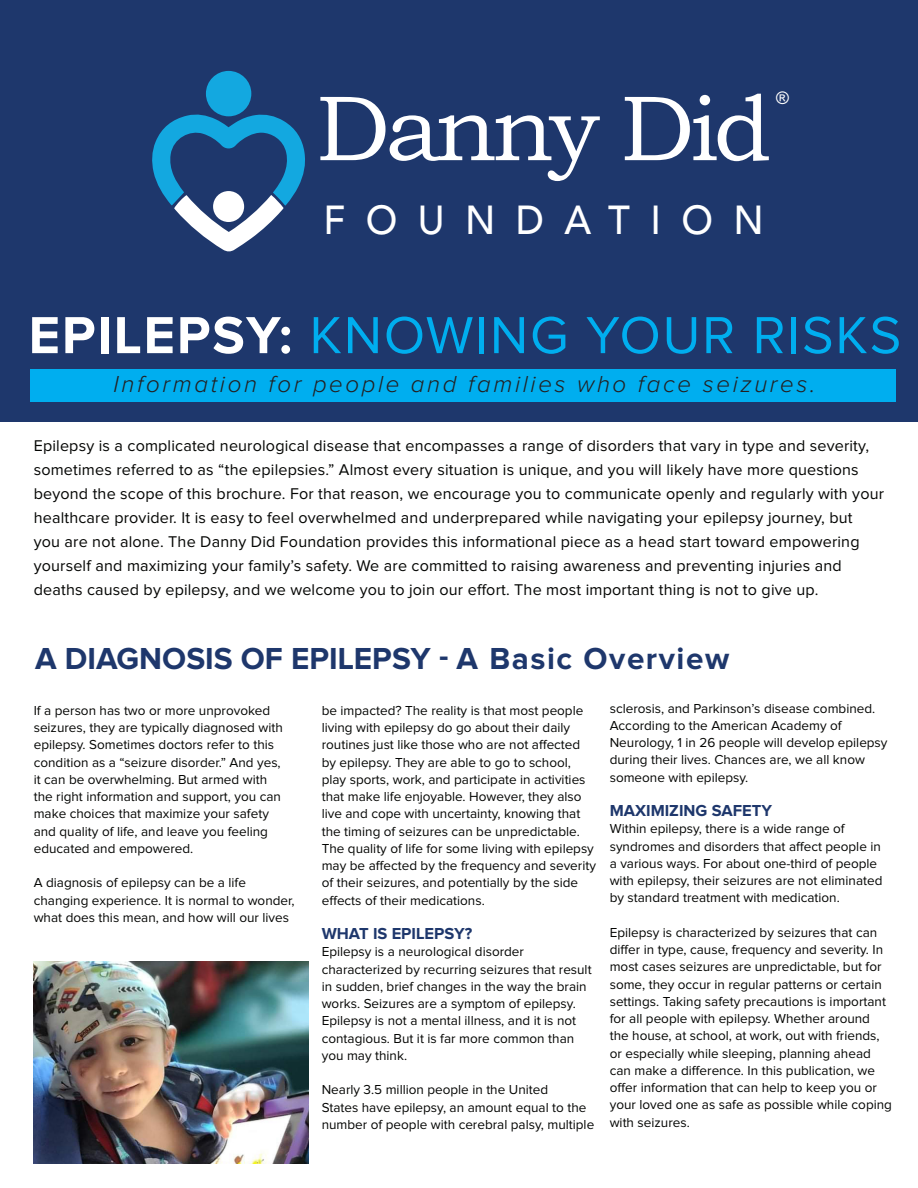
<style>
.page{position:relative;width:918px;height:1188px;background:#fff}
.page>*{position:absolute;margin:0;border:0;box-sizing:border-box;transform-origin:0 0}
.t1{font:92.85px "Bookman Old Style";letter-spacing:-.045em;color:#fff}
.t2{font:54px "Proxima Nova";letter-spacing:.035em;color:#00aeef}
.t3{font:500 40.2px "Avenir";letter-spacing:.535em;color:#fff;scale:.95 1}
.t4{font:700 31.5px "Proxima Nova";color:#1e376c}
.t5{font:italic 300 24px "Proxima Nova";letter-spacing:.11em;color:#231f20}
.t6{font:17.4px "Arial";color:#fff}
.t7{font:700 16.5px "Proxima Nova";color:#1e376c}
.t8{font:16.2px/24px "Proxima Nova";letter-spacing:.01em;color:#040503}
.t9{font:13.5px/17.2px "Proxima Nova";color:#040503}
.s1{font-weight:700;color:#fff}
</style>
<div class="page">
<div style="left:0;top:0;width:918px;height:421px;background:#1e376c"></div>
<div style="left:30px;top:369px;width:865px;height:32px;background:#00aeef"></div>
<img style="left:34px;top:961px;width:274px;height:202px">
<svg style="left:152px;top:113px;width:153px;height:139px"></svg>
<div style="left:206px;top:71px;width:45px;height:45px;background:#13a8e0;border-radius:50%"></div>
<div style="left:213px;top:191px;width:31px;height:31px;background:#fff;border-radius:50%"></div>
<p class="t6" style="left:776px;top:87px;width:14px">®</p>
<p class="t1" style="left:316px;top:68px;width:457px">Danny Did</p>
<p class="t3" style="left:324px;top:185px;width:465px">FOUNDATION</p>
<p class="t2" style="left:29px;top:310px;width:874px"><span class="s1">EPILEPSY:</span> KNOWING YOUR RISKS</p>
<p class="t5" style="left:114px;top:373px;width:703px">Information for people and families who face seizures.</p>
<p class="t8" style="left:34px;top:434px;width:852px">Epilepsy is a complicated neurological disease that encompasses a range of disorders that vary in type and severity, sometimes referred to as “the epilepsies.” Almost every situation is unique, and you will likely have more questions beyond the scope of this brochure. For that reason, we encourage you to communicate openly and regularly with your healthcare provider. It is easy to feel overwhelmed and underprepared while navigating your epilepsy journey, but<br>you are not alone. The Danny Did Foundation provides this informational piece as a head start toward empowering yourself and maximizing your family’s safety. We are committed to raising awareness and preventing injuries and deaths caused by epilepsy, and we welcome you to join our effort. The most important thing is not to give up.</p>
<p class="t4" style="left:35px;top:644px;width:696px">A DIAGNOSIS OF EPILEPSY - A Basic Overview</p>
<p class="t9" style="left:34px;top:702px;width:251px">If a person has two or more unprovoked seizures, they are typically diagnosed with epilepsy. Sometimes doctors refer to this condition as a “seizure disorder.” And yes, it can be overwhelming. But armed with the right information and support, you can make choices that maximize your safety and quality of life, and leave you feeling educated and empowered.</p>
<p class="t9" style="left:34px;top:875px;width:262px">A diagnosis of epilepsy can be a life changing experience. It is normal to wonder, what does this mean, and how will our lives</p>
<p class="t9" style="left:610px;top:700px;width:279px">sclerosis, and Parkinson’s disease combined.<br>According to the American Academy of Neurology, 1 in 26 people will develop epilepsy during their lives. Chances are, we all know someone with epilepsy.</p>
<p class="t7" style="left:610px;top:803px;width:164px">MAXIMIZING SAFETY</p>
<p class="t9" style="left:610px;top:821px;width:274px">Within epilepsy, there is a wide range of syndromes and disorders that affect people in a various ways. For about one-third of people with epilepsy, their seizures are not eliminated by standard treatment with medication.</p>
<p class="t9" style="left:610px;top:924px;width:284px">Epilepsy is characterized by seizures that can differ in type, cause, frequency and severity. In most cases seizures are unpredictable, but for some, they occur in regular patterns or certain settings. Taking safety precautions is important for all people with epilepsy. Whether around the house, at school, at work, out with friends, or especially while sleeping, planning ahead can make a difference. In this publication, we offer information that can help to keep you or your loved one as safe as possible while coping with seizures.</p>
<p class="t9" style="left:322px;top:702px;width:276px">be impacted? The reality is that most people living with epilepsy do go about their daily routines just like those who are not affected by epilepsy. They are able to go to school, play sports, work, and participate in activities that make life enjoyable. However, they also live and cope with uncertainty, knowing that the timing of seizures can be unpredictable.<br>The quality of life for some living with epilepsy may be affected by the frequency and severity of their seizures, and potentially by the side effects of their medications.</p>
<p class="t7" style="left:322px;top:926px;width:152px">WHAT IS EPILEPSY?</p>
<p class="t9" style="left:322px;top:944px;width:271px">Epilepsy is a neurological disorder characterized by recurring seizures that result in sudden, brief changes in the way the brain works. Seizures are a symptom of epilepsy.<br>Epilepsy is not a mental illness, and it is not contagious. But it is far more common than you may think.</p>
<p class="t9" style="left:322px;top:1082px;width:274px">Nearly 3.5 million people in the United<br>States have epilepsy, an amount equal to the number of people with cerebral palsy, multiple</p>
</div>
